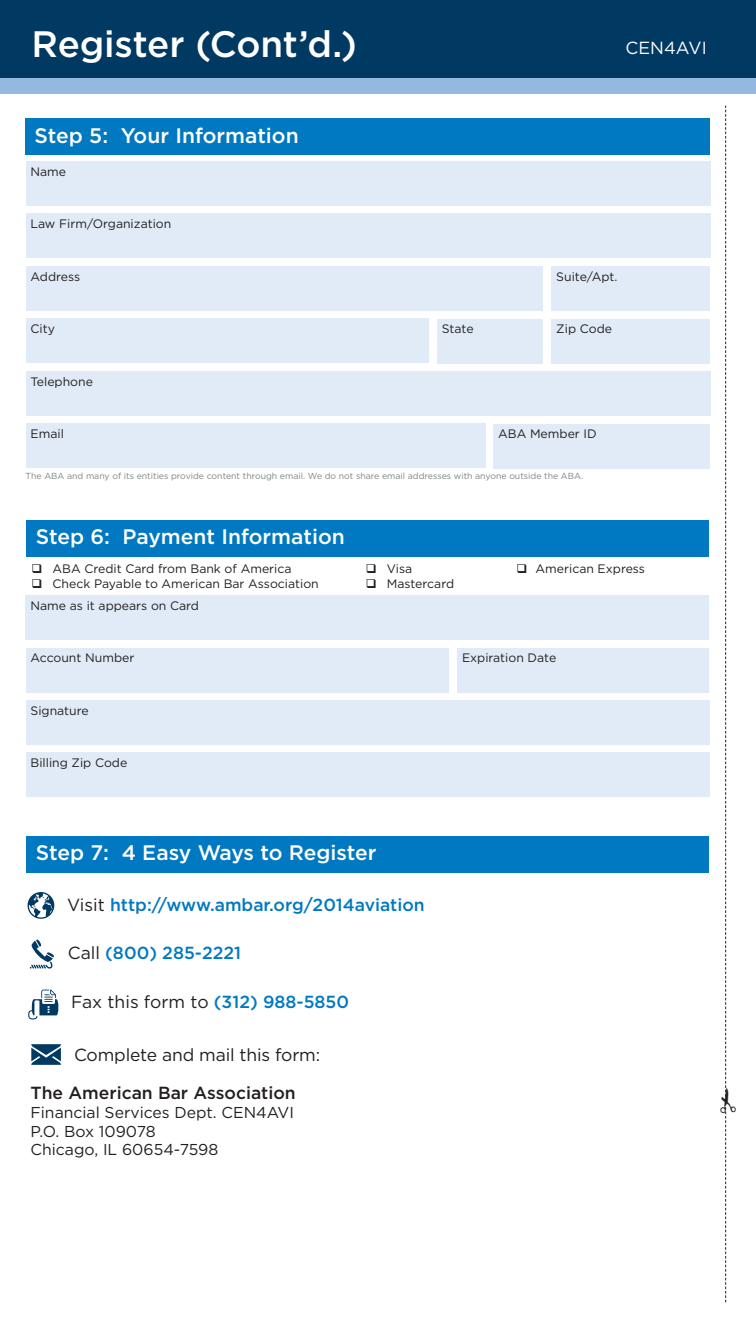
<style>
.page{position:relative;width:756px;height:1323px;background:#fff}
.page>*{position:absolute;margin:0;border:0;box-sizing:border-box;transform-origin:0 0}
.t1{font:500 36.75px "Gotham";letter-spacing:-.005em;color:#fff}
.t2{font:500 21px "Gotham";color:#fff}
.t3{font:500 17.5px "Gotham";color:#0079c2}
.t4{font:17.5px "Gotham";letter-spacing:-.01em;color:#231f20}
.t5{font:500 17.5px "Gotham";color:#231f20}
.t6{font:17.5px "Gotham";letter-spacing:.005em;color:#fff}
.t7{font:15.75px "Gotham";color:#231f20}
.t8{font:12.25px "Gotham";color:#231f20}
.t9{font:8.75px "Gotham";color:#808285}
.s1{font-weight:400;color:#231f20}
.s2{font-weight:500;color:#0079c2}
</style>
<div class="page">
<div style="left:0;top:0;width:756px;height:79px;background:#003a62"></div>
<div style="left:0;top:78px;width:756px;height:16px;background:#94b9e1"></div>
<div style="left:457px;top:648px;width:252px;height:44px;background:#e1ebf7"></div>
<div style="left:26px;top:521px;width:683px;height:36px;background:#0079c2"></div>
<div style="left:26px;top:700px;width:684px;height:44px;background:#e1ebf7"></div>
<div style="left:26px;top:648px;width:423px;height:44px;background:#e1ebf7"></div>
<div style="left:26px;top:596px;width:683px;height:44px;background:#e1ebf7"></div>
<div style="left:493px;top:424px;width:217px;height:44px;background:#e1ebf7"></div>
<div style="left:551px;top:319px;width:159px;height:44px;background:#e1ebf7"></div>
<div style="left:437px;top:319px;width:106px;height:44px;background:#e1ebf7"></div>
<div style="left:551px;top:267px;width:159px;height:44px;background:#e1ebf7"></div>
<div style="left:26px;top:118px;width:684px;height:36px;background:#0079c2"></div>
<div style="left:26px;top:214px;width:684px;height:44px;background:#e1ebf7"></div>
<div style="left:26px;top:162px;width:684px;height:44px;background:#e1ebf7"></div>
<div style="left:26px;top:267px;width:517px;height:44px;background:#e1ebf7"></div>
<div style="left:26px;top:319px;width:403px;height:44px;background:#e1ebf7"></div>
<div style="left:26px;top:371px;width:684px;height:44px;background:#e1ebf7"></div>
<div style="left:26px;top:424px;width:459px;height:44px;background:#e1ebf7"></div>
<svg style="left:28px;top:892px;width:26px;height:27px"></svg>
<svg style="left:30px;top:939px;width:24px;height:30px"></svg>
<svg style="left:28px;top:990px;width:31px;height:29px"></svg>
<svg style="left:31px;top:1044px;width:30px;height:21px"></svg>
<div style="left:26px;top:836px;width:683px;height:36px;background:#0079c2"></div>
<div style="left:26px;top:752px;width:684px;height:44px;background:#e1ebf7"></div>
<svg style="left:725px;top:106px;width:2px;height:1196px"></svg>
<p class="t1" style="left:32px;top:23px;width:327px">Register (Cont’d.)</p>
<p class="t6" style="left:625px;top:38px;width:83px">CEN4AVI</p>
<p class="t2" style="left:35px;top:123px;width:266px">Step 5: Your Information</p>
<p class="t8" style="left:31px;top:165px;width:37px">Name</p>
<p class="t8" style="left:31px;top:217px;width:142px">Law Firm/Organization</p>
<p class="t8" style="left:31px;top:270px;width:51px">Address</p>
<p class="t8" style="left:556px;top:270px;width:63px">Suite/Apt.</p>
<p class="t8" style="left:31px;top:322px;width:26px">City</p>
<p class="t8" style="left:31px;top:375px;width:64px">Telephone</p>
<p class="t8" style="left:442px;top:322px;width:33px">State</p>
<p class="t8" style="left:556px;top:322px;width:57px">Zip Code</p>
<p class="t8" style="left:31px;top:427px;width:35px">Email</p>
<p class="t8" style="left:498px;top:427px;width:100px">ABA Member ID</p>
<p class="t9" style="left:26px;top:471px;width:559px">The ABA and many of its entities provide content through email. We do not share email addresses with anyone outside the ABA.</p>
<p class="t2" style="left:36px;top:525px;width:311px">Step 6: Payment Information</p>
<p class="t8" style="left:32px;top:562px;width:261px">❑ ABA Credit Card from Bank of America</p>
<p class="t8" style="left:366px;top:562px;width:48px">❑ Visa</p>
<p class="t8" style="left:516px;top:562px;width:130px">❑ American Express</p>
<p class="t8" style="left:32px;top:576px;width:289px">❑ Check Payable to American Bar Association</p>
<p class="t8" style="left:366px;top:576px;width:90px">❑ Mastercard</p>
<p class="t8" style="left:31px;top:599px;width:170px">Name as it appears on Card</p>
<p class="t8" style="left:31px;top:651px;width:105px">Account Number</p>
<p class="t8" style="left:31px;top:704px;width:60px">Signature</p>
<p class="t8" style="left:31px;top:756px;width:98px">Billing Zip Code</p>
<p class="t2" style="left:36px;top:841px;width:342px">Step 7: 4 Easy Ways to Register</p>
<p class="t3" style="left:67px;top:894px;width:359px"><span class="s1">Visit</span> http://www.ambar.org/2014aviation</p>
<p class="t3" style="left:68px;top:943px;width:175px"><span class="s1">Call</span> (800) 285-2221</p>
<p class="t4" style="left:71px;top:992px;width:280px">Fax this form to <span class="s2">(312) 988-5850</span></p>
<p class="t4" style="left:74px;top:1045px;width:248px">Complete and mail this form:</p>
<p class="t5" style="left:31px;top:1083px;width:267px">The American Bar Association</p>
<p class="t7" style="left:31px;top:1103px;width:265px">Financial Services Dept. CEN4AVI</p>
<p class="t7" style="left:31px;top:1122px;width:127px">P.O. Box 109078</p>
<p class="t7" style="left:31px;top:1141px;width:189px">Chicago, IL 60654-7598</p>
<p class="t8" style="left:462px;top:651px;width:96px">Expiration Date</p>
</div>
